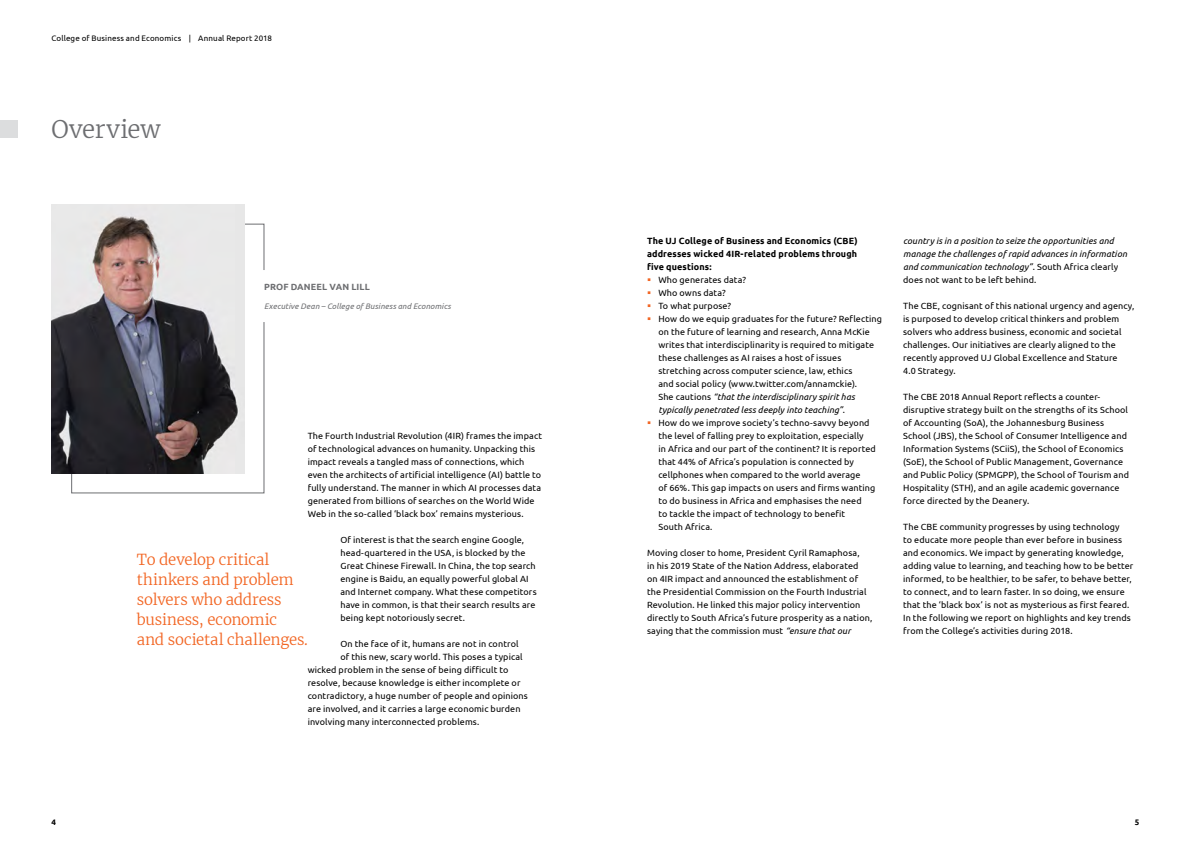
<style>
.page{position:relative;width:1191px;height:842px;background:#fff}
.page>*{position:absolute;margin:0;border:0;box-sizing:border-box;transform-origin:0 0}
.t1{font:300 24px "Merriweather";color:#6d6e71}
.t2{font:300 15px/20px "Merriweather";letter-spacing:-.01em;color:#f26522}
.t3{font:9px/13px "Ubuntu";letter-spacing:.015em;color:#000}
.t4{font:italic 9px/13px "Ubuntu";letter-spacing:.01em;color:#000}
.t5{font:700 9px/13px "Ubuntu";letter-spacing:.015em;color:#000;text-align:justify}
.t6{font:700 9px "Ubuntu";letter-spacing:.015em;color:#6d6e71}
.t7{font:8px "Ubuntu";letter-spacing:.015em;color:#000}
.t8{font:italic 8px "Ubuntu";letter-spacing:.015em;color:#6d6e71}
.t9{font:700 8px "Ubuntu";color:#000}
.s1{font-style:italic}
.s2{font-style:normal}
</style>
<div class="page">
<svg style="left:71px;top:224px;width:193px;height:269px"></svg>
<div style="left:0;top:120px;width:17px;height:17px;background:#dcddde"></div>
<img style="left:52px;top:204px;width:192px;height:269px">
<p class="t7" style="left:52px;top:33px;width:222px">College of Business and Economics | Annual Report 2018</p>
<h1 class="t1" style="left:52px;top:112px;width:111px">Overview</h1>
<p class="t6" style="left:264px;top:281px;width:107px">PROF DANEEL VAN LILL</p>
<p class="t8" style="left:264px;top:301px;width:188px">Executive Dean – College of Business and Economics</p>
<p class="t3" style="left:308px;top:429px;width:236px">The Fourth Industrial Revolution (4IR) frames the impact of technological advances on humanity. Unpacking this impact reveals a tangled mass of connections, which even the architects of artificial intelligence (AI) battle to fully understand. The manner in which AI processes data generated from billions of searches on the World Wide Web in the so-called ‘black box’ remains mysterious.</p>
<p class="t3" style="left:340px;top:533px;width:198px">Of interest is that the search engine Google, head-quartered in the USA, is blocked by the Great Chinese Firewall. In China, the top search engine is Baidu, an equally powerful global AI and Internet company. What these competitors have in common, is that their search results are being kept notoriously secret.</p>
<p class="t3" style="left:340px;top:637px;width:180px">On the face of it, humans are not in control</p>
<p class="t3" style="left:340px;top:650px;width:184px">of this new, scary world. This poses a typical</p>
<p class="t3" style="left:308px;top:663px;width:202px">wicked problem in the sense of being difficult to</p>
<p class="t3" style="left:308px;top:676px;width:214px">resolve, because knowledge is either incomplete or</p>
<p class="t3" style="left:308px;top:689px;width:222px">contradictory, a huge number of people and opinions</p>
<p class="t3" style="left:308px;top:702px;width:214px">are involved, and it carries a large economic burden</p>
<p class="t3" style="left:308px;top:715px;width:173px">involving many interconnected problems.</p>
<h2 class="t2" style="left:137px;top:549px;width:172px">To develop critical thinkers and problem solvers who address business, economic and societal challenges.</h2>
<p class="t5" style="left:647px;top:234px;width:212px">The UJ College of Business and Economics (CBE) addresses wicked 4IR-related problems through five questions:</p>
<p class="t3" style="left:658px;top:273px;width:225px">Who generates data?<br>Who owns data?<br>To what purpose?<br>How do we equip graduates for the future? Reflecting on the future of learning and research, Anna McKie writes that interdisciplinarity is required to mitigate these challenges as AI raises a host of issues stretching across computer science, law, ethics<br>and social policy (www.twitter.com/annamckie).<br>She cautions <span class="s1">“that the interdisciplinary spirit has typically penetrated less deeply into teaching”</span>.<br>How do we improve society’s techno-savvy beyond the level of falling prey to exploitation, especially<br>in Africa and our part of the continent? It is reported that 44% of Africa’s population is connected by cellphones when compared to the world average<br>of 66%. This gap impacts on users and firms wanting to do business in Africa and emphasises the need<br>to tackle the impact of technology to benefit<br>South Africa.</p>
<p class="t3" style="left:647px;top:546px;width:227px">Moving closer to home, President Cyril Ramaphosa,<br>in his 2019 State of the Nation Address, elaborated<br>on 4IR impact and announced the establishment of the Presidential Commission on the Fourth Industrial Revolution. He linked this major policy intervention directly to South Africa’s future prosperity as a nation, saying that the commission must <span class="s1">“ensure that our</span></p>
<p class="t4" style="left:903px;top:234px;width:225px">country is in a position to seize the opportunities and manage the challenges of rapid advances in information and communication technology”<span class="s2">. South Africa clearly does not want to be left behind.</span></p>
<p class="t3" style="left:903px;top:299px;width:233px">The CBE, cognisant of this national urgency and agency, is purposed to develop critical thinkers and problem solvers who address business, economic and societal challenges. Our initiatives are clearly aligned to the recently approved UJ Global Excellence and Stature<br>4.0 Strategy.</p>
<p class="t3" style="left:903px;top:390px;width:227px">The CBE 2018 Annual Report reflects a counter&shy;disruptive strategy built on the strengths of its School of Accounting (SoA), the Johannesburg Business School (JBS), the School of Consumer Intelligence and Information Systems (SCiiS), the School of Economics (SoE), the School of Public Management, Governance and Public Policy (SPMGPP), the School of Tourism and Hospitality (STH), and an agile academic governance force directed by the Deanery.</p>
<p class="t3" style="left:903px;top:520px;width:232px">The CBE community progresses by using technology<br>to educate more people than ever before in business and economics. We impact by generating knowledge, adding value to learning, and teaching how to be better informed, to be healthier, to be safer, to behave better, to connect, and to learn faster. In so doing, we ensure that the ‘black box’ is not as mysterious as first feared.<br>In the following we report on highlights and key trends from the College’s activities during 2018.</p>
<p class="t9" style="left:52px;top:817px;width:6px">4</p>
<p class="t9" style="left:1134px;top:817px;width:6px">5</p>
</div>
